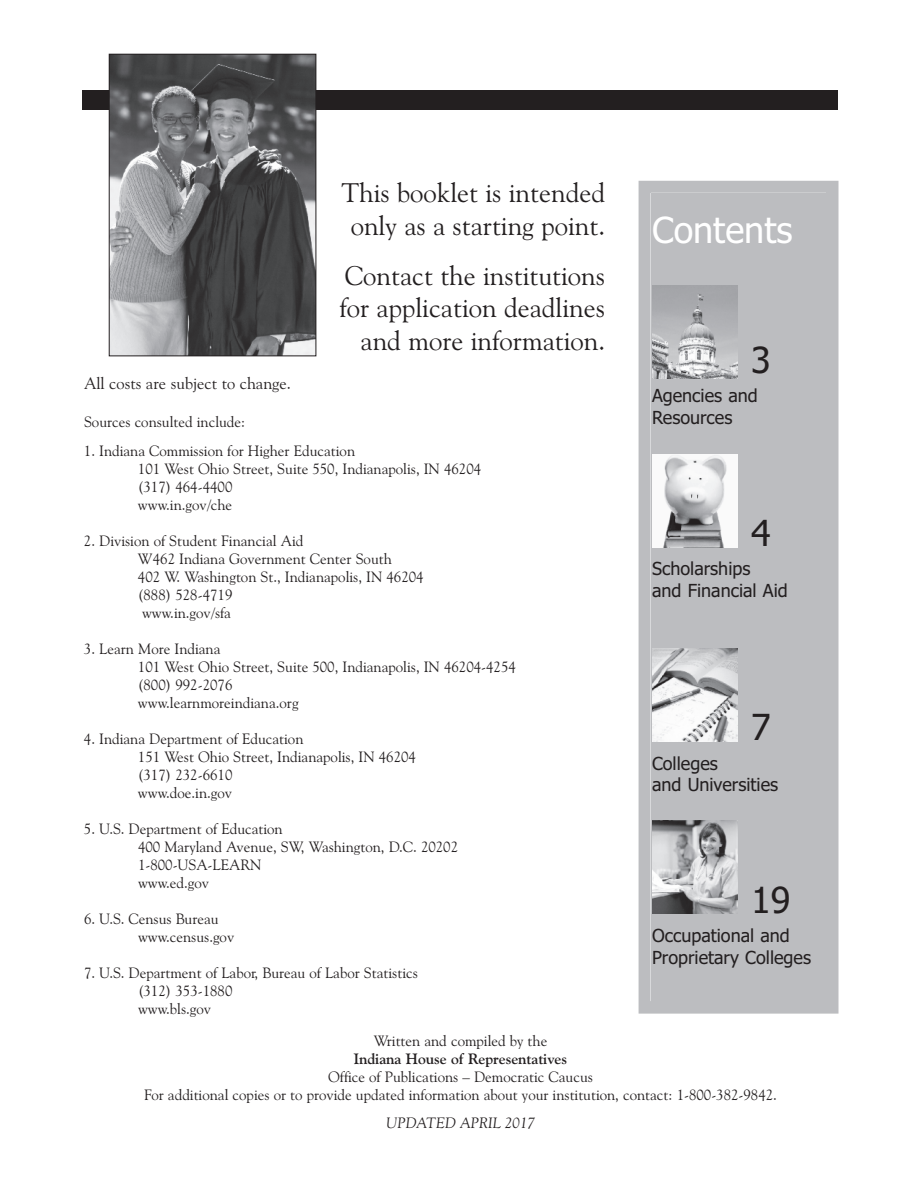
<style>
.page{position:relative;width:918px;height:1188px;background:#fff}
.page>*{position:absolute;margin:0;border:0;box-sizing:border-box;transform-origin:0 0}
.t1{font:36px "Tahoma";color:#fff}
.t2{font:36px "Tahoma";color:#231f20}
.t3{font:27px/32.4px "Goudy Old Style BT";color:#231f20;text-align:center}
.t4{font:18px/21.6px "Tahoma";color:#231f20}
.t5{font:16.5px "Goudy Old Style BT";color:#231f20}
.t6{font:15px/18px "Goudy Old Style BT";color:#231f20}
.t7{font:700 15px "Goudy Old Style BT";color:#231f20}
.t8{font:italic 15px "Goudy Old Style BT";color:#231f20}
</style>
<div class="page">
<div style="left:651px;top:193px;width:175px;height:809px;background:#bcbdc0"></div>
<div style="left:639px;top:181px;width:199px;height:833px;border:12px solid #bcbdc0"></div>
<div style="left:82px;top:91px;width:756px;height:19px;background:#231f20"></div>
<img style="left:652px;top:455px;width:85px;height:92px">
<img style="left:652px;top:286px;width:85px;height:93px">
<img style="left:652px;top:649px;width:85px;height:92px">
<img style="left:652px;top:821px;width:85px;height:93px">
<img style="left:111px;top:56px;width:203px;height:298px">
<div style="left:109px;top:54px;width:207px;height:302px;border:1px solid #231f20"></div>
<h2 class="t3" style="left:341px;top:177px;width:265px">This booklet is intended only as a starting point.</h2>
<h2 class="t3" style="left:339px;top:259px;width:267px;text-align:right">Contact the institutions for application deadlines and more information.</h2>
<p class="t5" style="left:84px;top:373px;width:208px">All costs are subject to change.</p>
<p class="t6" style="left:84px;top:413px;width:163px">Sources consulted include:</p>
<p class="t6" style="left:138px;top:442px;width:345px;text-indent:-54px">1. Indiana Commission for Higher Education<br>101 West Ohio Street, Suite 550, Indianapolis, IN 46204 (317) 464-4400<br>www.in.gov/che</p>
<p class="t6" style="left:138px;top:532px;width:287px;text-indent:-54px">2. Division of Student Financial Aid<br>W462 Indiana Government Center South<br>402 W. Washington St., Indianapolis, IN 46204 (888) 528-4719<br>www.in.gov/sfa</p>
<p class="t6" style="left:138px;top:640px;width:379px;text-indent:-54px">3. Learn More Indiana<br>101 West Ohio Street, Suite 500, Indianapolis, IN 46204-4254 (800) 992-2076<br>www.learnmoreindiana.org</p>
<p class="t6" style="left:138px;top:730px;width:280px;text-indent:-54px">4. Indiana Department of Education<br>151 West Ohio Street, Indianapolis, IN 46204 (317) 232-6610<br>www.doe.in.gov</p>
<p class="t6" style="left:138px;top:820px;width:322px;text-indent:-54px">5. U.S. Department of Education<br>400 Maryland Avenue, SW, Washington, D.C. 20202<br>1-800-USA-LEARN<br>www.ed.gov</p>
<p class="t6" style="left:138px;top:910px;width:98px;text-indent:-54px">6. U.S. Census Bureau www.census.gov</p>
<p class="t6" style="left:138px;top:964px;width:281px;text-indent:-54px">7. U.S. Department of Labor, Bureau of Labor Statistics (312) 353-1880<br>www.bls.gov</p>
<h1 class="t1" style="left:652px;top:210px;width:142px">Contents</h1>
<h1 class="t2" style="left:751px;top:340px;width:21px">3</h1>
<p class="t4" style="left:652px;top:385px;width:107px">Agencies and<br>Resources</p>
<h1 class="t2" style="left:751px;top:512px;width:21px">4</h1>
<p class="t4" style="left:652px;top:558px;width:137px">Scholarships<br>and Financial Aid</p>
<h1 class="t2" style="left:751px;top:707px;width:21px">7</h1>
<p class="t4" style="left:652px;top:753px;width:128px">Colleges<br>and Universities</p>
<h1 class="t2" style="left:751px;top:880px;width:41px">19</h1>
<p class="t4" style="left:652px;top:925px;width:161px">Occupational and<br>Proprietary Colleges</p>
<p class="t6" style="left:374px;top:1031px;width:175px">Written and compiled by the</p>
<p class="t7" style="left:354px;top:1050px;width:215px">Indiana House of Representatives</p>
<p class="t6" style="left:144px;top:1067px;width:634px;text-align:center">Office of Publications – Democratic Caucus<br>For additional copies or to provide updated information about your institution, contact: 1-800-382-9842.</p>
<p class="t8" style="left:386px;top:1114px;width:150px">UPDATED APRIL 2017</p>
</div>
